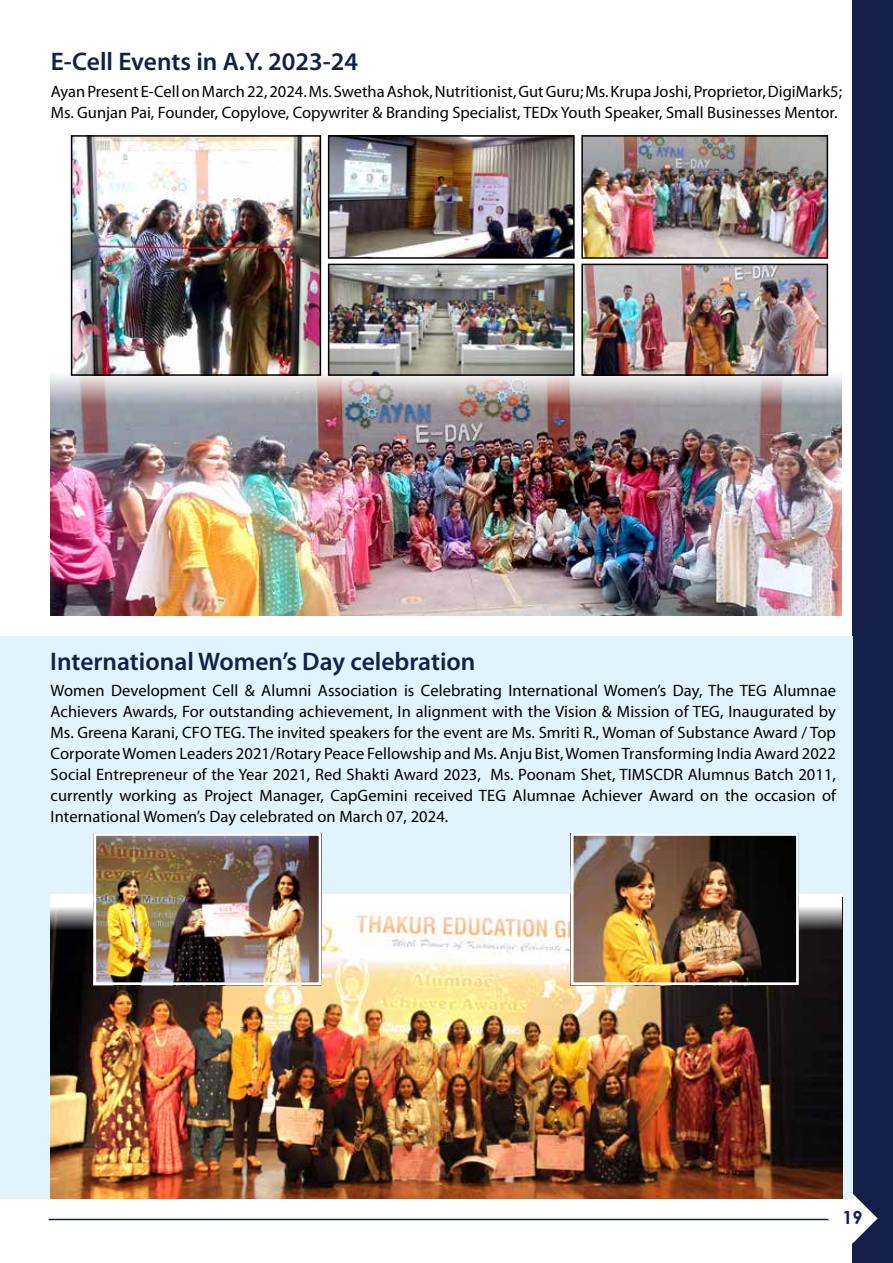
<style>
.page{position:relative;width:893px;height:1263px;background:#fff}
.page>*{position:absolute;margin:0;border:0;box-sizing:border-box;transform-origin:0 0}
.t1{font:600 25.5px "Myriad Pro";color:#141f4a}
.t2{font:700 18px "Century Gothic";color:#141f4a}
.t3{font:16.5px/21px "Myriad Pro";color:#000}
</style>
<div class="page">
<div style="left:852px;top:0;width:41px;height:1263px;background:#141f4a"></div>
<hr style="left:49px;top:1219px;width:803px;height:1px;background:#141f4a">
<svg style="left:827px;top:1193px;width:51px;height:50px"></svg>
<div style="left:0;top:636px;width:852px;height:562px;background:#e1f4fd"></div>
<img style="left:50px;top:355px;width:791px;height:261px">
<img style="left:74px;top:138px;width:244px;height:235px">
<div style="left:71px;top:135px;width:250px;height:241px;border:2px solid #000"></div>
<img style="left:331px;top:138px;width:241px;height:118px">
<div style="left:328px;top:135px;width:247px;height:124px;border:2px solid #000"></div>
<img style="left:584px;top:138px;width:241px;height:118px">
<div style="left:581px;top:135px;width:247px;height:124px;border:2px solid #000"></div>
<img style="left:331px;top:267px;width:241px;height:106px">
<div style="left:328px;top:264px;width:247px;height:112px;border:2px solid #000"></div>
<img style="left:584px;top:267px;width:241px;height:106px">
<div style="left:581px;top:264px;width:247px;height:112px;border:2px solid #000"></div>
<img style="left:51px;top:930px;width:791px;height:268px">
<svg style="left:50px;top:894px;width:792px;height:36px;background:#e9e4e0"></svg>
<img style="left:97px;top:837px;width:220px;height:144px">
<div style="left:93px;top:833px;width:228px;height:152px;border:3px solid #fff"></div>
<img style="left:575px;top:837px;width:220px;height:144px">
<div style="left:571px;top:833px;width:228px;height:152px;border:3px solid #fff"></div>
<h1 class="t1" style="left:51px;top:45px;width:309px">E-Cell Events in A.Y. 2023-24</h1>
<p class="t3" style="left:51px;top:81px;width:793px">Ayan Present E-Cell on March 22, 2024. Ms. Swetha Ashok, Nutritionist, Gut Guru; Ms. Krupa Joshi, Proprietor, DigiMark5;<br>Ms. Gunjan Pai, Founder, Copylove, Copywriter &amp; Branding Specialist, TEDx Youth Speaker, Small Businesses Mentor.</p>
<h1 class="t1" style="left:50px;top:645px;width:427px">International Women’s Day celebration</h1>
<p class="t3" style="left:51px;top:680px;width:787px;text-align:justify">Women Development Cell &amp; Alumni Association is Celebrating International Women’s Day, The TEG Alumnae Achievers Awards, For outstanding achievement, In alignment with the Vision &amp; Mission of TEG, Inaugurated by Ms. Greena Karani, CFO TEG. The invited speakers for the event are Ms. Smriti R., Woman of Substance Award / Top Corporate Women Leaders 2021/Rotary Peace Fellowship and Ms. Anju Bist, Women Transforming India Award 2022<br>Social Entrepreneur of the Year 2021, Red Shakti Award 2023, Ms. Poonam Shet, TIMSCDR Alumnus Batch 2011, currently working as Project Manager, CapGemini received TEG Alumnae Achiever Award on the occasion of International Women’s Day celebrated on March 07, 2024.</p>
<p class="t2" style="left:842px;top:1203px;width:22px">19</p>
</div>
